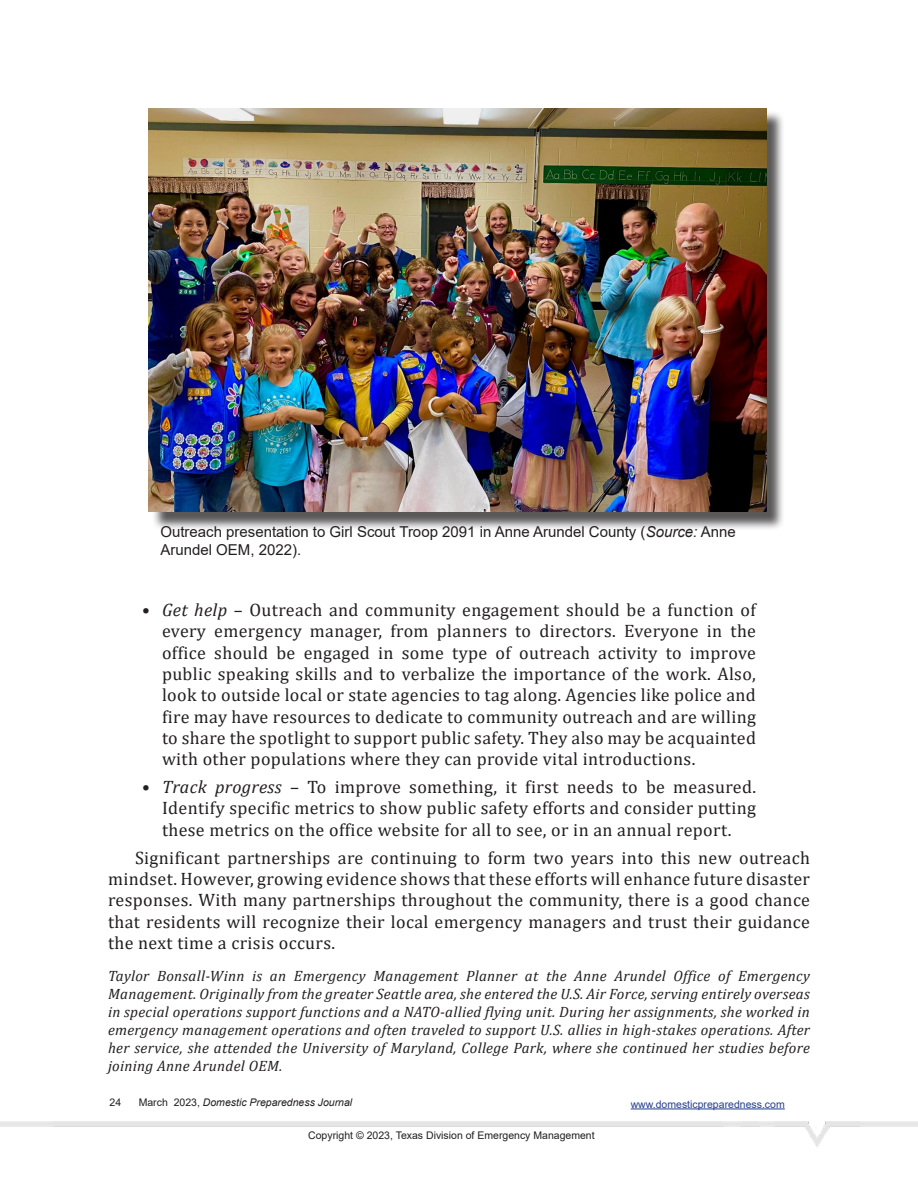
<style>
.page{position:relative;width:918px;height:1188px;background:#fff}
.page>*{position:absolute;margin:0;border:0;box-sizing:border-box;transform-origin:0 0}
.t1{font:18px/21.3px "Cambria";letter-spacing:.02em;color:#231f20;text-align:justify}
.t2{font:italic 15px/18px "Cambria";letter-spacing:.02em;color:#231f20;text-align:justify}
.t3{font:15px/18px "Arial";color:#231f20}
.t4{font:10.5px "Arial";color:#231f20}
.t5{font:italic 10.5px "Arial";color:#231f20}
.t6{font:10.5px "Arial";color:#253f8e}
.s1{font-style:italic}
.s2{font-style:normal}
</style>
<div class="page">
<img style="left:0;top:1121px;width:918px;height:26px">
<hr style="left:631px;top:1109px;width:154px;height:1px;background:#253f8e">
<div style="left:151px;top:110px;width:634px;height:420px;background:#231f20;opacity:.75"></div>
<img style="left:149px;top:108px;width:617px;height:404px">
<p class="t3" style="left:160px;top:523px;width:577px">Outreach presentation to Girl Scout Troop 2091 in Anne Arundel County (<span class="s1">Source:</span> Anne<br>Arundel OEM, 2022).</p>
<p class="t1" style="left:162px;top:599px;width:596px;text-indent:-20px"><span class="s1">• Get help</span> – Outreach and community engagement should be a function of every emergency manager, from planners to directors. Everyone in the office should be engaged in some type of outreach activity to improve public speaking skills and to verbalize the importance of the work. Also, look to outside local or state agencies to tag along. Agencies like police and fire may have resources to dedicate to community outreach and are willing to share the spotlight to support public safety. They also may be acquainted with other populations where they can provide vital introductions.</p>
<p class="t1" style="left:162px;top:776px;width:596px;text-indent:-20px"><span class="s1">• Track progress</span> – To improve something, it first needs to be measured.<br>Identify specific metrics to show public safety efforts and consider putting these metrics on the office website for all to see, or in an annual report.</p>
<p class="t1" style="left:108px;top:847px;width:704px;text-indent:27px">Significant partnerships are continuing to form two years into this new outreach mindset. However, growing evidence shows that these efforts will enhance future disaster responses. With many partnerships throughout the community, there is a good chance that residents will recognize their local emergency managers and trust their guidance the next time a crisis occurs.</p>
<p class="t2" style="left:108px;top:966px;width:703px">Taylor Bonsall-Winn is an Emergency Management Planner at the Anne Arundel Office of Emergency Management. Originally from the greater Seattle area, she entered the U.S. Air Force, serving entirely overseas in special operations support functions and a NATO-allied flying unit. During her assignments, she worked in emergency management operations and often traveled to support U.S. allies in high-stakes operations. After her service, she attended the University of Maryland, College Park, where she continued her studies before joining Anne Arundel OEM.</p>
<p class="t4" style="left:110px;top:1095px;width:13px">24</p>
<p class="t5" style="left:139px;top:1095px;width:215px"><span class="s2">March 2023,</span> Domestic Preparedness Journal</p>
<p class="t6" style="left:631px;top:1097px;width:156px">www.domesticpreparedness.com</p>
<p class="t4" style="left:308px;top:1128px;width:288px">Copyright © 2023, Texas Division of Emergency Management</p>
</div>
